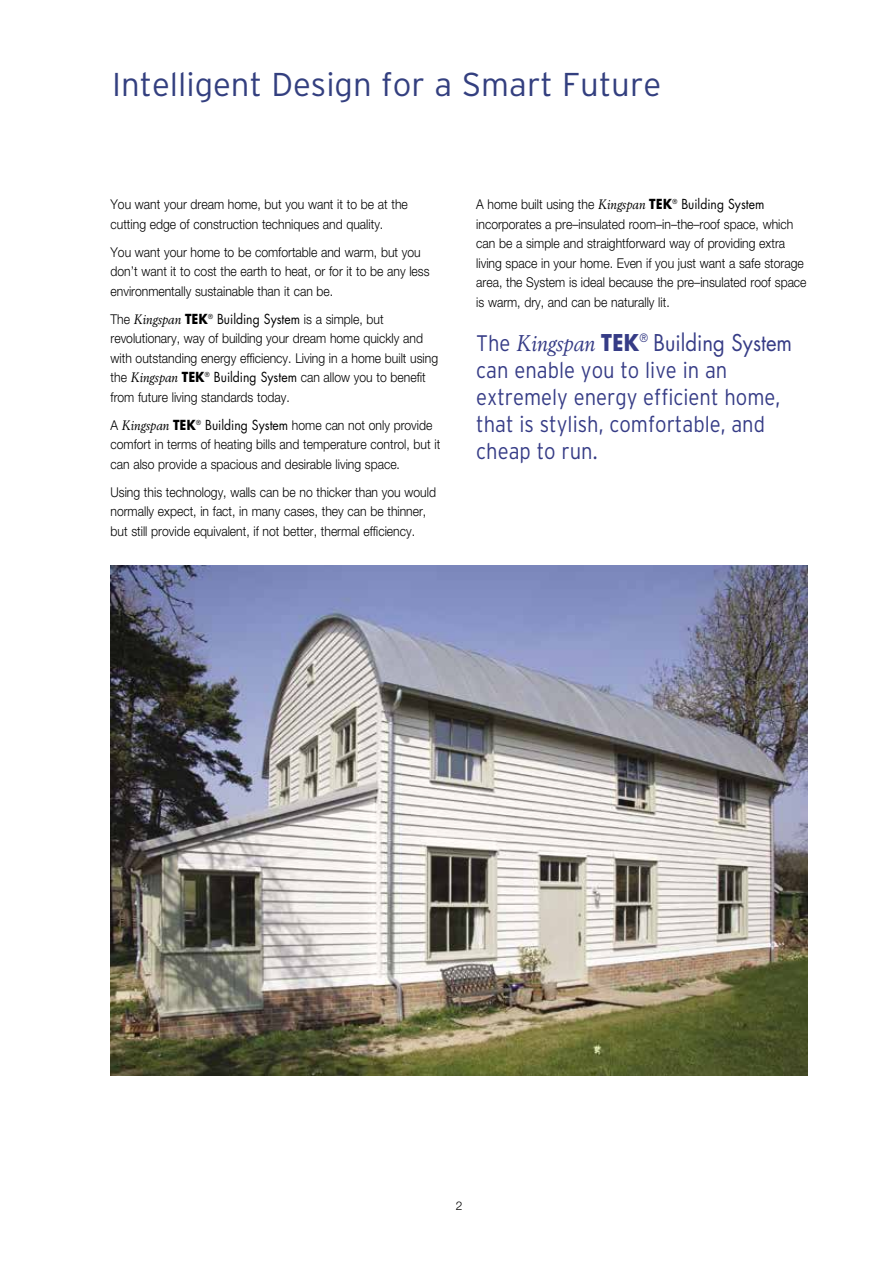
<style>
.page{position:relative;width:893px;height:1263px;background:#fff}
.page>*{position:absolute;margin:0;border:0;box-sizing:border-box;transform-origin:0 0}
.t1{font:300 33px "Interstate";color:#333f7f}
.t2{font:300 22.5px/27px "Interstate";color:#363c86;scale:.9 1}
.t3{font:22.5px "Futura";color:#363c86;scale:.9 1}
.t4{font:300 13.5px/19.5px "Helvetica Neue";color:#000;scale:.9 1}
.t5{font:300 12px "Helvetica Neue";color:#000}
.s1{font-family:"Berling";font-weight:400;font-style:italic}
.s2{font-family:"Futura";font-weight:700}
.s3{font-family:"Futura";font-weight:400}
.s4{font-family:"Interstate";font-weight:300}
.s5{font-family:"Berling";font-style:italic}
.s6{font-weight:700}
</style>
<div class="page">
<img style="left:111px;top:566px;width:697px;height:510px">
<h1 class="t1" style="left:112px;top:66px;width:551px">Intelligent Design for a Smart Future</h1>
<p class="t4" style="left:111px;top:194px;width:332px">You want your dream home, but you want it to be at the cutting edge of construction techniques and quality.</p>
<p class="t4" style="left:111px;top:242px;width:356px">You want your home to be comfortable and warm, but you don’t want it to cost the earth to heat, or for it to be any less environmentally sustainable than it can be.</p>
<p class="t4" style="left:111px;top:309px;width:365px">The <span class="s1">Kingspan</span> <span class="s2">TEK</span><sup>®</sup> <span class="s3">Building System</span> is a simple, but revolutionary, way of building your dream home quickly and with outstanding energy efficiency. Living in a home built using the <span class="s1">Kingspan</span> <span class="s2">TEK</span><sup>®</sup> <span class="s3">Building System</span> can allow you to benefit from future living standards today.</p>
<p class="t4" style="left:111px;top:415px;width:368px">A <span class="s1">Kingspan</span> <span class="s2">TEK</span><sup>®</sup> <span class="s3">Building System</span> home can not only provide comfort in terms of heating bills and temperature control, but it can also provide a spacious and desirable living space.</p>
<p class="t4" style="left:111px;top:482px;width:363px">Using this technology, walls can be no thicker than you would normally expect, in fact, in many cases, they can be thinner, but still provide equivalent, if not better, thermal efficiency.</p>
<p class="t4" style="left:476px;top:195px;width:369px">A home built using the <span class="s1">Kingspan</span> <span class="s2">TEK</span><sup>®</sup> <span class="s3">Building System </span>incorporates a pre–insulated room–in–the–roof space, which can be a simple and straightforward way of providing extra living space in your home. Even if you just want a safe storage area, the System is ideal because the pre–insulated roof space is warm, dry, and can be naturally lit.</p>
<h2 class="t3" style="left:476px;top:327px;width:352px"><span class="s4">The</span> <span class="s5">Kingspan</span> <span class="s6">TEK</span><sup>®</sup> Building System</h2>
<h2 class="t2" style="left:476px;top:356px;width:339px">can enable you to live in an extremely energy efficient home, that is stylish, comfortable, and cheap to run.</h2>
<p class="t5" style="left:456px;top:1198px;width:8px">2</p>
</div>
